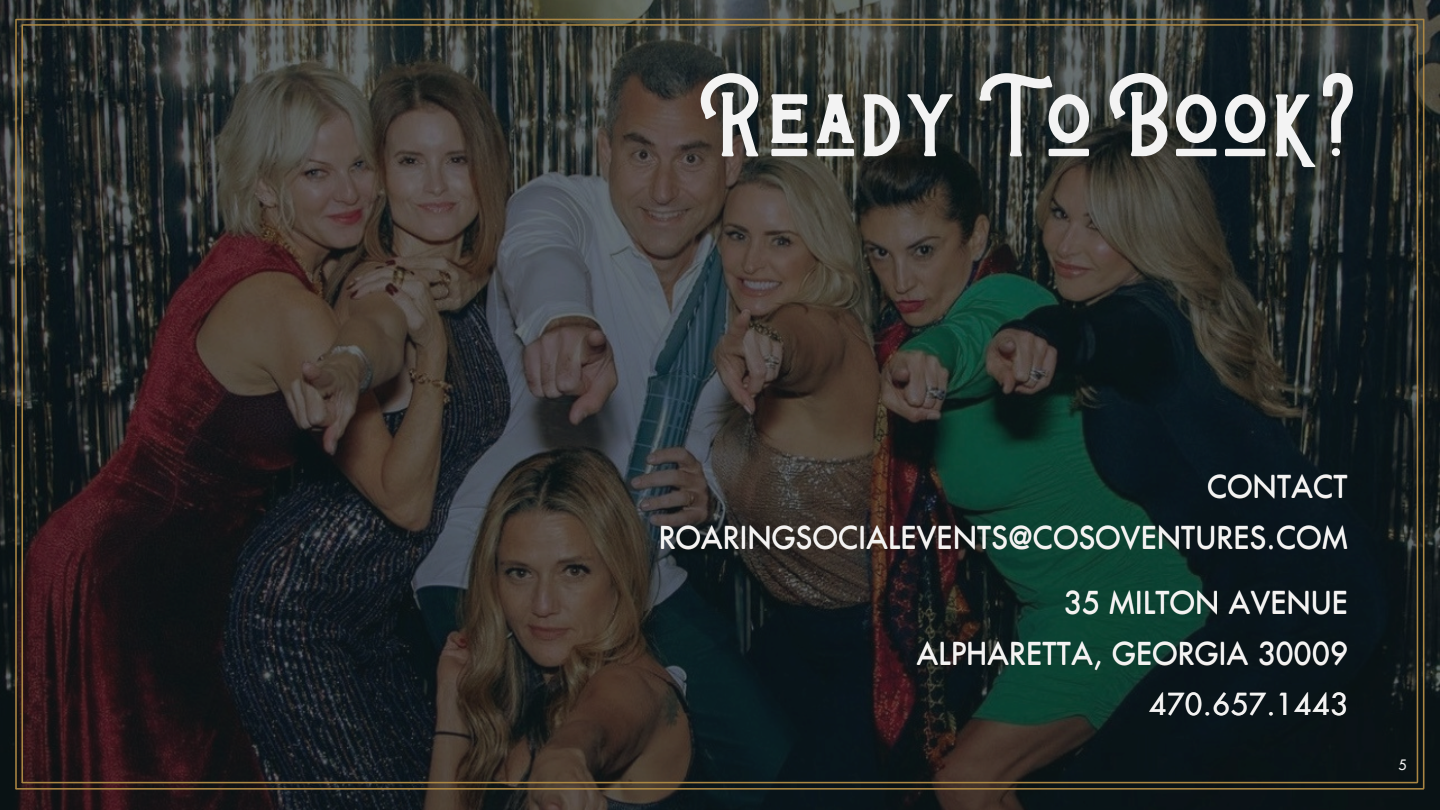
<style>
.page{position:relative;width:1440px;height:810px;background:#fff}
.page>*{position:absolute;margin:0;border:0;box-sizing:border-box;transform-origin:0 0}
.t1{font:95.3px "Badhorse";letter-spacing:.03em;color:#f3f3f3}
.t2{font:500 29.4px/50.8px "Futura Std";letter-spacing:.035em;color:#f5eee8;text-align:right}
.t3{font:500 14px "Futura Std";color:#f3f3f3}
</style>
<div class="page">
<img style="left:0;top:0;width:1440px;height:810px">
<hr style="left:16px;top:19px;width:1407px;height:1px;background:#aa8643">
<hr style="left:23px;top:24px;width:1394px;height:2px;background:#aa8643">
<hr style="left:22px;top:782px;width:1395px;height:1px;background:#aa8643">
<hr style="left:16px;top:788px;width:1407px;height:2px;background:#aa8643">
<hr style="left:1423px;top:19px;width:1px;height:769px;background:#aa8643">
<hr style="left:1417px;top:25px;width:1px;height:757px;background:#aa8643">
<hr style="left:21px;top:25px;width:2px;height:757px;background:#aa8643">
<hr style="left:15px;top:20px;width:2px;height:768px;background:#aa8643">
<p class="t1" style="left:717px;top:51px;width:640px">Ready To Book?</p>
<p class="t2" style="left:659px;top:463px;width:690px">CONTACT<br>ROARINGSOCIALEVENTS@COSOVENTURES.COM</p>
<p class="t2" style="left:917px;top:579px;width:432px">35 MILTON AVENUE<br>ALPHARETTA, GEORGIA 30009<br>470.657.1443</p>
<p class="t3" style="left:1399px;top:758px;width:10px">5</p>
</div>
